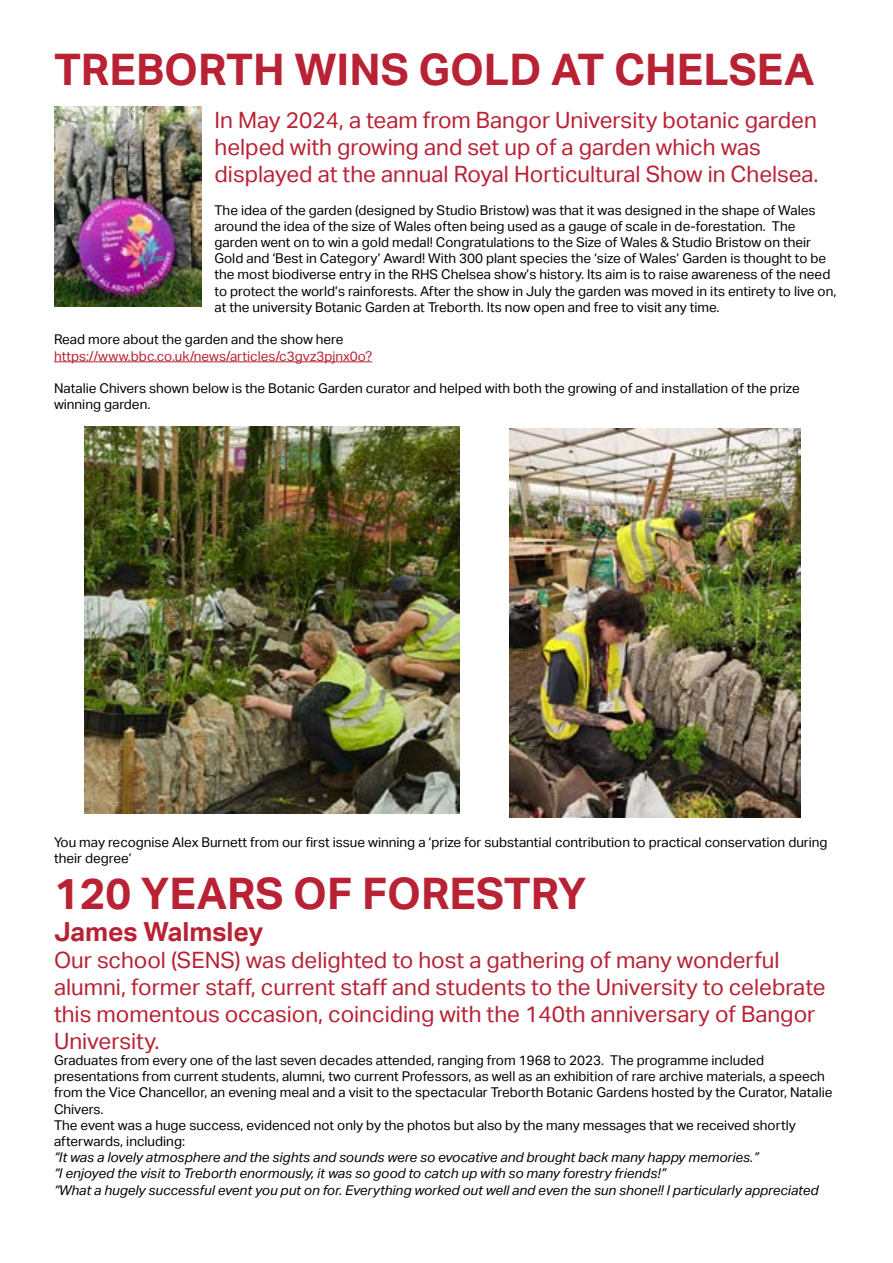
<style>
.page{position:relative;width:893px;height:1263px;background:#fff}
.page>*{position:absolute;margin:0;border:0;box-sizing:border-box;transform-origin:0 0}
.Section_heading{font:700 43.5px "Aktiv Grotesk";color:#b82234}
.Subsection_heading{font:700 26.25px "Aktiv Grotesk";color:#b82234}
.t1{font:22.5px/27px "Aktiv Grotesk";color:#b82234}
.t2{font:13.5px/16.2px "Aktiv Grotesk";color:#000}
.t3{font:italic 13.5px "Aktiv Grotesk";color:#000}
.t4{font:13.5px "Aktiv Grotesk";color:#b82234}
</style>
<div class="page">
<hr style="left:54px;top:361px;width:318px;height:1px;background:#b82234">
<img style="left:54px;top:107px;width:148px;height:199px">
<img style="left:509px;top:428px;width:292px;height:389px">
<img style="left:85px;top:426px;width:375px;height:387px">
<h1 class="Section_heading" style="left:54px;top:45px;width:762px">TREBORTH WINS GOLD AT CHELSEA</h1>
<p class="t1" style="left:215px;top:107px;width:606px">In May 2024, a team from Bangor University botanic garden helped with growing and set up of a garden which was displayed at the annual Royal Horticultural Show in Chelsea.</p>
<p class="t2" style="left:215px;top:202px;width:623px">The idea of the garden (designed by Studio Bristow) was that it was designed in the shape of Wales around the idea of the size of Wales often being used as a gauge of scale in de-forestation. The garden went on to win a gold medal! Congratulations to the Size of Wales &amp; Studio Bristow on their Gold and ‘Best in Category’ Award! With 300 plant species the ‘size of Wales’ Garden is thought to be the most biodiverse entry in the RHS Chelsea show’s history. Its aim is to raise awareness of the need to protect the world’s rainforests. After the show in July the garden was moved in its entirety to live on, at the university Botanic Garden at Treborth. Its now open and free to visit any time.</p>
<p class="t2" style="left:54px;top:332px;width:291px">Read more about the garden and the show here</p>
<p class="t4" style="left:54px;top:348px;width:320px">https://www.bbc.co.uk/news/articles/c3gvz3pjnx0o?</p>
<p class="t2" style="left:54px;top:380px;width:747px">Natalie Chivers shown below is the Botanic Garden curator and helped with both the growing of and installation of the prize winning garden.</p>
<p class="t2" style="left:54px;top:834px;width:775px">You may recognise Alex Burnett from our first issue winning a ‘prize for substantial contribution to practical conservation during their degree’</p>
<h1 class="Section_heading" style="left:54px;top:869px;width:534px">120 YEARS OF FORESTRY</h1>
<h2 class="Subsection_heading" style="left:54px;top:916px;width:211px">James Walmsley</h2>
<p class="t1" style="left:54px;top:946px;width:773px">Our school (SENS) was delighted to host a gathering of many wonderful alumni, former staff, current staff and students to the University to celebrate this momentous occasion, coinciding with the 140th anniversary of Bangor University.</p>
<p class="t2" style="left:54px;top:1052px;width:780px">Graduates from every one of the last seven decades attended, ranging from 1968 to 2023. The programme included presentations from current students, alumni, two current Professors, as well as an exhibition of rare archive materials, a speech from the Vice Chancellor, an evening meal and a visit to the spectacular Treborth Botanic Gardens hosted by the Curator, Natalie Chivers.</p>
<p class="t2" style="left:54px;top:1117px;width:743px">The event was a huge success, evidenced not only by the photos but also by the many messages that we received shortly afterwards, including:</p>
<p class="t3" style="left:54px;top:1149px;width:706px">“It was a lovely atmosphere and the sights and sounds were so evocative and brought back many happy memories.”</p>
<p class="t3" style="left:54px;top:1166px;width:614px">“I enjoyed the visit to Treborth enormously, it was so good to catch up with so many forestry friends!”</p>
<p class="t3" style="left:54px;top:1182px;width:766px">“What a hugely successful event you put on for. Everything worked out well and even the sun shone!! I particularly appreciated</p>
</div>
